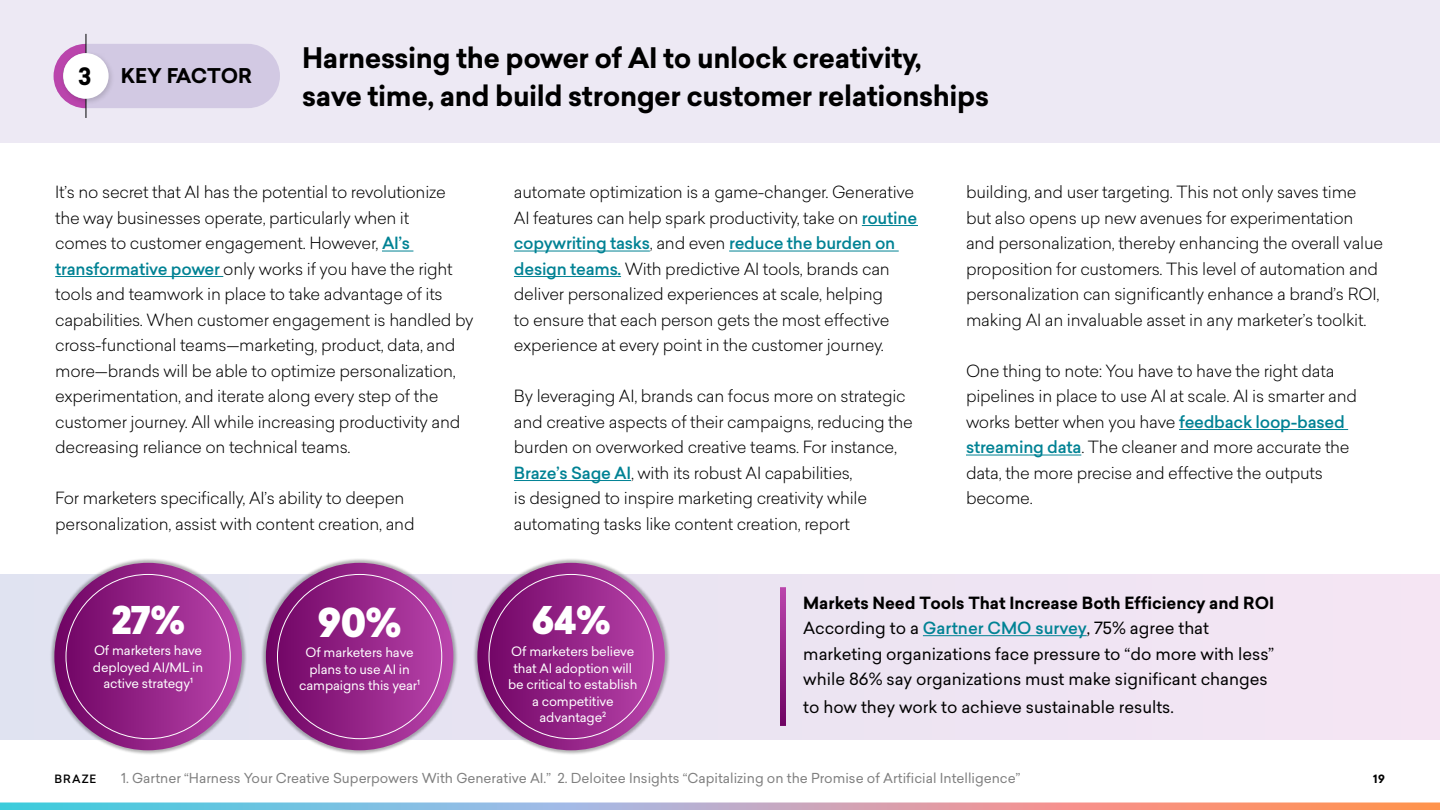
<style>
.page{position:relative;width:1440px;height:810px;background:#fff}
.page>*{position:absolute;margin:0;border:0;box-sizing:border-box;transform-origin:0 0}
.t1{font:900 39px "Sailec";color:#fff}
.t2{font:900 37.5px "Sailec";color:#fff}
.t3{font:700 27.75px/37.5px "Sailec";letter-spacing:-.015em;color:#000}
.t4{font:700 23.48px "Sailec";color:#000}
.t5{font:700 19.95px "Sailec";color:#000}
.t6{font:300 16.5px/25.5px "Sailec";letter-spacing:-.015em;color:#000}
.t7{font:16.5px/25.5px "Sailec";color:#000}
.t8{font:13.5px "Sailec";color:#808080}
.t9{font:12.75px/16.5px "Sailec";letter-spacing:-.01em;color:#fff;text-align:center}
.t10{font:500 11.25px "Sailec";letter-spacing:.085em;color:#000}
.t11{font:700 11.25px "Sailec";color:#000}
.s1{font-weight:500;color:#008294}
.s2{font-weight:700}
</style>
<div class="page">
<div style="left:0;top:574px;width:1440px;height:165px;background:#efe4f3"></div>
<svg style="left:0;top:802px;width:1440px;height:8px;background:#b8b1b9"></svg>
<hr style="left:382px;top:251px;width:31px;height:1px;background:#008294">
<hr style="left:55px;top:276px;width:168px;height:1px;background:#008294">
<hr style="left:862px;top:225px;width:56px;height:1px;background:#008294">
<hr style="left:514px;top:251px;width:136px;height:1px;background:#008294">
<hr style="left:729px;top:251px;width:170px;height:1px;background:#008294">
<hr style="left:514px;top:276px;width:107px;height:1px;background:#008294">
<hr style="left:514px;top:480px;width:117px;height:1px;background:#008294">
<div style="left:0;top:0;width:1440px;height:142px;background:#ede9f4"></div>
<hr style="left:923px;top:635px;width:164px;height:1px;background:#008294">
<svg style="left:780px;top:587px;width:6px;height:139px"></svg>
<div style="left:54px;top:44px;width:226px;height:64px;background:#d2c9e3;border-radius:32px"></div>
<svg style="left:54px;top:34px;width:33px;height:84px"></svg>
<div style="left:60px;top:50px;width:56px;height:56px;background:#000;opacity:.15"></div>
<div style="left:63px;top:53px;width:46px;height:46px;background:#fff;border-radius:50%"></div>
<hr style="left:1179px;top:429px;width:169px;height:1px;background:#008294">
<hr style="left:966px;top:455px;width:115px;height:1px;background:#008294">
<div style="left:261px;top:558px;width:197px;height:197px;background:#000;opacity:.3"></div>
<svg style="left:266px;top:563px;width:187px;height:187px;background:#962789"></svg>
<div style="left:473px;top:558px;width:197px;height:197px;background:#000;opacity:.3"></div>
<svg style="left:477px;top:563px;width:188px;height:187px;background:#962889"></svg>
<div style="left:50px;top:558px;width:197px;height:197px;background:#000;opacity:.3"></div>
<svg style="left:54px;top:563px;width:188px;height:187px;background:#962889"></svg>
<h3 class="t4" style="left:78px;top:59px;width:15px">3</h3>
<p class="t5" style="left:121px;top:61px;width:133px">KEY FACTOR</p>
<h3 class="t3" style="left:302px;top:40px;width:688px">Harnessing the power of AI to unlock creativity,<br>save time, and build stronger customer relationships</h3>
<p class="t6" style="left:55px;top:179px;width:420px">It’s no secret that AI has the potential to revolutionize the way businesses operate, particularly when it<br>comes to customer engagement. However, <span class="s1">AI’s transformative power</span> only works if you have the right tools and teamwork in place to take advantage of its capabilities. When customer engagement is handled by cross-functional teams—marketing, product, data, and more—brands will be able to optimize personalization, experimentation, and iterate along every step of the customer journey. All while increasing productivity and decreasing reliance on technical teams.</p>
<p class="t6" style="left:55px;top:485px;width:361px">For marketers specifically, AI’s ability to deepen personalization, assist with content creation, and</p>
<p class="t6" style="left:514px;top:179px;width:405px">automate optimization is a game-changer. Generative AI features can help spark productivity, take on <span class="s1">routine copywriting tasks</span>, and even <span class="s1">reduce the burden on design teams.</span> With predictive AI tools, brands can deliver personalized experiences at scale, helping<br>to ensure that each person gets the most effective experience at every point in the customer journey.</p>
<p class="t6" style="left:514px;top:383px;width:400px">By leveraging AI, brands can focus more on strategic and creative aspects of their campaigns, reducing the burden on overworked creative teams. For instance, <span class="s1">Braze’s Sage AI</span>, with its robust AI capabilities,<br>is designed to inspire marketing creativity while automating tasks like content creation, report</p>
<p class="t6" style="left:966px;top:179px;width:419px">building, and user targeting. This not only saves time but also opens up new avenues for experimentation and personalization, thereby enhancing the overall value proposition for customers. This level of automation and personalization can significantly enhance a brand’s ROI, making AI an invaluable asset in any marketer’s toolkit.</p>
<p class="t6" style="left:966px;top:358px;width:393px">One thing to note: You have to have the right data pipelines in place to use AI at scale. AI is smarter and works better when you have <span class="s1">feedback loop-based streaming data</span>. The cleaner and more accurate the data, the more precise and effective the outputs become.</p>
<h2 class="t2" style="left:111px;top:593px;width:75px">27%</h2>
<p class="t9" style="left:93px;top:642px;width:112px">Of marketers have deployed AI/ML in active strategy1</p>
<h1 class="t1" style="left:318px;top:594px;width:86px">90%</h1>
<p class="t9" style="left:299px;top:644px;width:122px">Of marketers have plans to use AI in campaigns this year1</p>
<h2 class="t2" style="left:532px;top:593px;width:81px">64%</h2>
<p class="t9" style="left:508px;top:643px;width:131px">Of marketers believe that AI adoption will be critical to establish a competitive advantage2</p>
<p class="t7" style="left:803px;top:590px;width:473px"><span class="s2">Markets Need Tools That Increase Both Efficiency and ROI </span>According to a <span class="s1">Gartner CMO survey</span>, 75% agree that marketing organizations face pressure to “do more with less” while 86% say organizations must make significant changes</p>
<p class="t7" style="left:803px;top:694px;width:372px">to how they work to achieve sustainable results.</p>
<p class="t8" style="left:121px;top:769px;width:901px">1. Gartner “Harness Your Creative Superpowers With Generative AI.” 2. Deloitee Insights “Capitalizing on the Promise of Artificial Intelligence”</p>
<p class="t10" style="left:55px;top:771px;width:43px">BRAZE</p>
<p class="t11" style="left:1373px;top:771px;width:13px">19</p>
</div>
